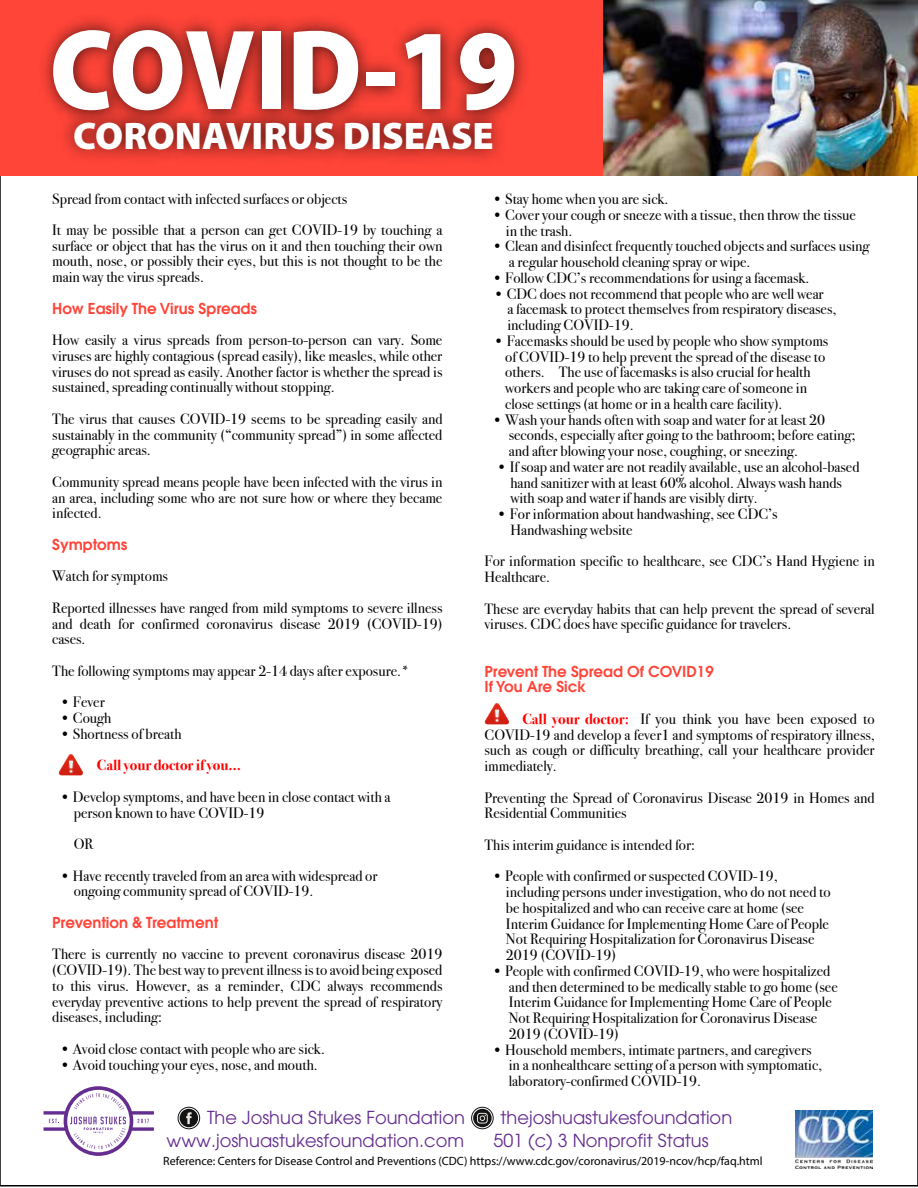
<style>
.page{position:relative;width:918px;height:1188px;background:#fff}
.page>*{position:absolute;margin:0;border:0;box-sizing:border-box;transform-origin:0 0}
.t1{font:900 115.2px "Myriad Pro";color:#fff;scale:.91 1}
.t2{font:900 38.55px "Myriad Pro";color:#fff}
.t3{font:17.85px "Avant Garde";color:#652d90}
.t4{font:15px/15.8px "Bodoni Svty Two ITCTT";color:#000}
.t5{font:600 15px/15.8px "Avant Garde";color:#ff4438}
.t6{font:700 15px "Bodoni Svty Two ITCTT";color:#f00}
.t7{font:12px "Myriad Pro";color:#000}
.s1{font-weight:700;color:#f00}
</style>
<div class="page">
<div style="left:0;top:0;width:604px;height:176px;background:#ff4438"></div>
<img style="left:43px;top:18px;width:482px;height:80px">
<img style="left:50px;top:93px;width:467px;height:66px">
<img style="left:604px;top:0;width:314px;height:176px">
<img style="left:58px;top:754px;width:25px;height:22px">
<img style="left:795px;top:1110px;width:77px;height:58px">
<svg style="left:44px;top:1086px;width:110px;height:70px"></svg>
<div style="left:178px;top:1107px;width:22px;height:22px;border:1px solid #141414;border-radius:50%"></div>
<div style="left:180px;top:1109px;width:18px;height:18px;background:#141414;border-radius:50%"></div>
<svg style="left:186px;top:1112px;width:6px;height:12px"></svg>
<div style="left:471px;top:1107px;width:23px;height:22px;border:1px solid #141414;border-radius:50%"></div>
<svg style="left:473px;top:1109px;width:19px;height:18px"></svg>
<svg style="left:477px;top:1113px;width:11px;height:11px"></svg>
<img style="left:484px;top:703px;width:25px;height:22px">
<h1 class="t1" style="left:50px;top:-7px;width:516px">COVID-19</h1>
<h2 class="t2" style="left:73px;top:110px;width:422px">CORONAVIRUS DISEASE</h2>
<p class="t4" style="left:52px;top:182px;width:392px;line-height:30.8px">Spread from contact with infected surfaces or objects<br>It may be possible that a person can get COVID-19 by touching a</p>
<p class="t4" style="left:52px;top:236px;width:392px;text-align:justify">surface or object that has the virus on it and then touching their own mouth, nose, or possibly their eyes, but this is not thought to be the main way the virus spreads.</p>
<p class="t5" style="left:52px;top:300px;width:206px">How Easily The Virus Spreads</p>
<p class="t4" style="left:52px;top:331px;width:392px;text-align:justify">How easily a virus spreads from person-to-person can vary. Some viruses are highly contagious (spread easily), like measles, while other viruses do not spread as easily. Another factor is whether the spread is sustained, spreading continually without stopping.</p>
<p class="t4" style="left:52px;top:409px;width:392px;text-align:justify">The virus that causes COVID-19 seems to be spreading easily and sustainably in the community (“community spread”) in some affected geographic areas.</p>
<p class="t4" style="left:52px;top:472px;width:392px;text-align:justify">Community spread means people have been infected with the virus in an area, including some who are not sure how or where they became infected.</p>
<p class="t5" style="left:52px;top:536px;width:77px">Symptoms</p>
<p class="t4" style="left:52px;top:559px;width:392px;line-height:31.5px">Watch for symptoms<br>Reported illnesses have ranged from mild symptoms to severe illness</p>
<p class="t4" style="left:52px;top:614px;width:392px">and death for confirmed coronavirus disease 2019 (COVID-19) cases.</p>
<p class="t4" style="left:52px;top:661px;width:358px">The following symptoms may appear 2-14 days after exposure.*</p>
<p class="t4" style="left:60px;top:693px;width:47px">• Fever</p>
<p class="t4" style="left:60px;top:709px;width:53px">• Cough</p>
<p class="t4" style="left:60px;top:724px;width:123px">• Shortness of breath</p>
<p class="t6" style="left:97px;top:753px;width:146px">Call your doctor if you…</p>
<p class="t4" style="left:74px;top:787px;width:318px;text-indent:-14px">• Develop symptoms, and have been in close contact with a person known to have COVID-19</p>
<p class="t4" style="left:74px;top:835px;width:21px">OR</p>
<p class="t4" style="left:74px;top:866px;width:305px;text-indent:-14px">• Have recently traveled from an area with widespread or ongoing community spread of COVID-19.</p>
<p class="t5" style="left:52px;top:914px;width:167px">Prevention &amp; Treatment</p>
<p class="t4" style="left:52px;top:945px;width:392px;text-align:justify">There is currently no vaccine to prevent coronavirus disease 2019 (COVID-19). The best way to prevent illness is to avoid being exposed to this virus. However, as a reminder, CDC always recommends everyday preventive actions to help prevent the spread of respiratory diseases, including:</p>
<p class="t4" style="left:60px;top:1039px;width:267px">• Avoid close contact with people who are sick.</p>
<p class="t4" style="left:60px;top:1055px;width:260px">• Avoid touching your eyes, nose, and mouth.</p>
<p class="t4" style="left:492px;top:190px;width:178px">• Stay home when you are sick.</p>
<p class="t4" style="left:506px;top:205px;width:352px;text-indent:-14px">• Cover your cough or sneeze with a tissue, then throw the tissue in the trash.</p>
<p class="t4" style="left:509px;top:237px;width:362px;text-indent:-17px">• Clean and disinfect frequently touched objects and surfaces using a regular household cleaning spray or wipe.</p>
<p class="t4" style="left:492px;top:268px;width:319px">• Follow CDC’s recommendations for using a facemask.</p>
<p class="t4" style="left:507px;top:284px;width:330px;text-indent:-14px">• CDC does not recommend that people who are well wear<br>a facemask to protect themselves from respiratory diseases, including COVID-19.</p>
<p class="t4" style="left:505px;top:331px;width:325px;text-indent:-12px">• Facemasks should be used by people who show symptoms of COVID-19 to help prevent the spread of the disease to others. The use of facemasks is also crucial for health workers and people who are taking care of someone in close settings (at home or in a health care facility).</p>
<p class="t4" style="left:509px;top:410px;width:348px;text-indent:-17px">• Wash your hands often with soap and water for at least 20 seconds, especially after going to the bathroom; before eating; and after blowing your nose, coughing, or sneezing.</p>
<p class="t4" style="left:510px;top:457px;width:351px;text-indent:-14px">• If soap and water are not readily available, use an alcohol-based hand sanitizer with at least 60% alcohol. Always wash hands with soap and water if hands are visibly dirty.</p>
<p class="t4" style="left:510px;top:505px;width:269px;text-indent:-14px">• For information about handwashing, see CDC’s<br>Handwashing website</p>
<p class="t4" style="left:485px;top:552px;width:392px">For information specific to healthcare, see CDC’s Hand Hygiene in<br>Healthcare.</p>
<p class="t4" style="left:485px;top:599px;width:392px">These are everyday habits that can help prevent the spread of several viruses. CDC does have specific guidance for travelers.</p>
<p class="t5" style="left:485px;top:663px;width:231px">Prevent The Spread Of COVID19<br>If You Are Sick</p>
<p class="t4" style="left:485px;top:709px;width:392px;text-align:justify;text-indent:38px"><span class="s1">Call your doctor:</span> If you think you have been exposed to COVID-19 and develop a fever1 and symptoms of respiratory illness, such as cough or difficulty breathing, call your healthcare provider immediately.</p>
<p class="t4" style="left:485px;top:788px;width:392px">Preventing the Spread of Coronavirus Disease 2019 in Homes and<br>Residential Communities</p>
<p class="t4" style="left:485px;top:835px;width:212px">This interim guidance is intended for:</p>
<p class="t4" style="left:506px;top:867px;width:326px;text-indent:-14px">• People with confirmed or suspected COVID-19, including persons under investigation, who do not need to be hospitalized and who can receive care at home (see Interim Guidance for Implementing Home Care of People Not Requiring Hospitalization for Coronavirus Disease 2019 (COVID-19)</p>
<p class="t4" style="left:509px;top:961px;width:331px;text-indent:-17px">• People with confirmed COVID-19, who were hospitalized and then determined to be medically stable to go home (see Interim Guidance for Implementing Home Care of People Not Requiring Hospitalization for Coronavirus Disease 2019 (COVID-19)</p>
<p class="t4" style="left:509px;top:1040px;width:315px;text-indent:-17px">• Household members, intimate partners, and caregivers in a nonhealthcare setting of a person with symptomatic, laboratory-confirmed COVID-19.</p>
<p class="t3" style="left:207px;top:1107px;width:260px">The Joshua Stukes Foundation</p>
<p class="t3" style="left:501px;top:1107px;width:233px">thejoshuastukesfoundation</p>
<p class="t3" style="left:167px;top:1130px;width:299px">www.joshuastukesfoundation.com</p>
<p class="t3" style="left:494px;top:1130px;width:217px">501 (c) 3 Nonprofit Status</p>
<p class="t7" style="left:163px;top:1154px;width:601px">Reference: Centers for Disease Control and Preventions (CDC) https://www.cdc.gov/coronavirus/2019-ncov/hcp/faq.html</p>
</div>
